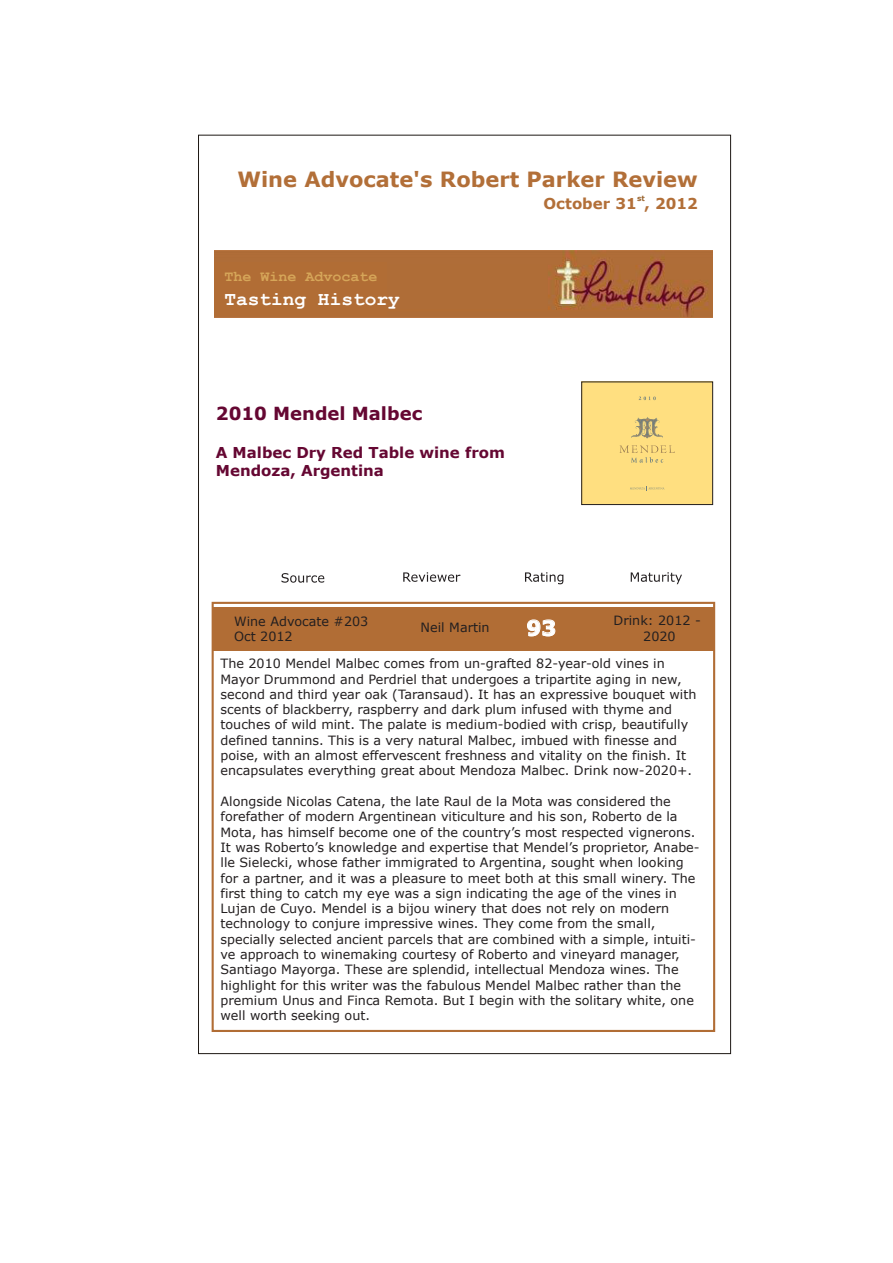
<style>
.page{position:relative;width:893px;height:1263px;background:#fff}
.page>*{position:absolute;margin:0;border:0;box-sizing:border-box;transform-origin:0 0}
.t1{font:700 21px "Verdana";color:#b26f38}
.t2{font:700 21px "Verdana";color:#fff}
.t3{font:700 19.5px "Courier New";color:#fff}
.t4{font:700 18px "Verdana";color:#650732}
.t5{font:700 15px/18px "Verdana";color:#650732}
.t6{font:700 15px "Courier New";color:#d6a659}
.t7{font:700 15px "Verdana";color:#b26f38}
.t8{font:12.75px/15.3px "Verdana";color:#231f20}
.t9{font:700 7.5px "Verdana";color:#9d6935}
</style>
<div class="page">
<img style="left:214px;top:251px;width:499px;height:66px">
<div style="left:214px;top:263px;width:173px;height:53px;background:#b16d35"></div>
<svg style="left:281px;top:573px;width:43px;height:10px"></svg>
<svg style="left:631px;top:572px;width:51px;height:12px"></svg>
<svg style="left:525px;top:572px;width:38px;height:12px"></svg>
<svg style="left:403px;top:572px;width:57px;height:10px"></svg>
<div style="left:212px;top:607px;width:502px;height:44px;background:#b16d35"></div>
<svg style="left:527px;top:619px;width:29px;height:18px"></svg>
<div style="left:212px;top:602px;width:503px;height:430px;border:2px solid #b16d35"></div>
<svg style="left:582px;top:382px;width:131px;height:122px;background:#f9da7e"></svg>
<h1 class="t1" style="left:237px;top:165px;width:462px">Wine Advocate's Robert Parker Review</h1>
<p class="t6" style="left:224px;top:267px;width:155px">The Wine Advocate</p>
<h2 class="t3" style="left:224px;top:287px;width:177px">Tasting History</h2>
<h3 class="t4" style="left:216px;top:401px;width:208px">2010 Mendel Malbec</h3>
<p class="t5" style="left:216px;top:443px;width:291px">A Malbec Dry Red Table wine from<br>Mendoza, Argentina</p>
<p class="t9" style="left:637px;top:193px;width:9px">st</p>
<p class="t7" style="left:544px;top:192px;width:156px">October 31 , 2012</p>
<p class="t8" style="left:234px;top:613px;width:136px">Wine Advocate #203<br>Oct 2012</p>
<p class="t8" style="left:421px;top:619px;width:71px">Neil Martin</p>
<h1 class="t2" style="left:526px;top:613px;width:31px">93</h1>
<p class="t8" style="left:613px;top:613px;width:89px;text-align:center">Drink: 2012 -<br>2020</p>
<p class="t8" style="left:220px;top:656px;width:477px">The 2010 Mendel Malbec comes from un-grafted 82-year-old vines in Mayor Drummond and Perdriel that undergoes a tripartite aging in new, second and third year oak (Taransaud). It has an expressive bouquet with scents of blackberry, raspberry and dark plum infused with thyme and touches of wild mint. The palate is medium-bodied with crisp, beautifully defined tannins. This is a very natural Malbec, imbued with finesse and poise, with an almost effervescent freshness and vitality on the finish. It encapsulates everything great about Mendoza Malbec. Drink now-2020+.</p>
<p class="t8" style="left:220px;top:793px;width:481px">Alongside Nicolas Catena, the late Raul de la Mota was considered the forefather of modern Argentinean viticulture and his son, Roberto de la Mota, has himself become one of the country’s most respected vignerons.<br>It was Roberto’s knowledge and expertise that Mendel’s proprietor, Anabe&shy;lle Sielecki, whose father immigrated to Argentina, sought when looking for a partner, and it was a pleasure to meet both at this small winery. The first thing to catch my eye was a sign indicating the age of the vines in Lujan de Cuyo. Mendel is a bijou winery that does not rely on modern technology to conjure impressive wines. They come from the small, specially selected ancient parcels that are combined with a simple, intuiti&shy;ve approach to winemaking courtesy of Roberto and vineyard manager, Santiago Mayorga. These are splendid, intellectual Mendoza wines. The highlight for this writer was the fabulous Mendel Malbec rather than the premium Unus and Finca Remota. But I begin with the solitary white, one well worth seeking out.</p>
<h1 class="t2" style="left:522px;top:614px;width:50px">94+</h1>
</div>
